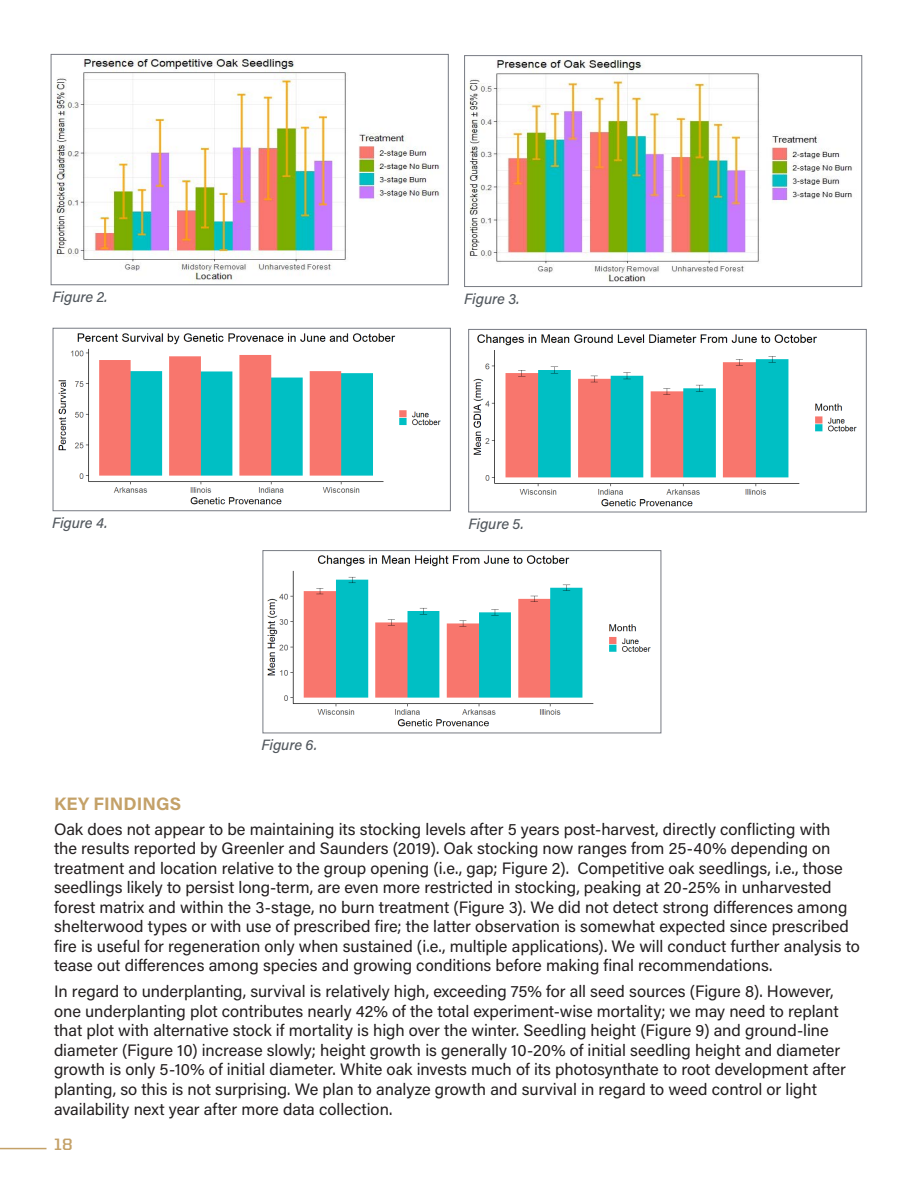
<style>
.page{position:relative;width:918px;height:1188px;background:#fff}
.page>*{position:absolute;margin:0;border:0;box-sizing:border-box;transform-origin:0 0}
.t1{font:700 18px "Acumin Pro";letter-spacing:.005em;color:#c4a168}
.t2{font:16.5px/19.5px "Acumin Pro";letter-spacing:-.005em;color:#231f20}
.t3{font:700 16.5px "United Sans Reg";color:#c4a168}
.t4{font:italic 500 14.85px "Acumin Pro";letter-spacing:-.01em;color:#52585e}
</style>
<div class="page">
<hr style="left:0;top:1148px;width:46px;height:1px;background:#c4a168">
<img style="left:58px;top:333px;width:383px;height:172px">
<div style="left:53px;top:328px;width:398px;height:183px;border:1px solid #777b83"></div>
<img style="left:473px;top:334px;width:384px;height:173px">
<div style="left:468px;top:329px;width:399px;height:183px;border:1px solid #777b83"></div>
<img style="left:267px;top:555px;width:384px;height:172px">
<div style="left:263px;top:550px;width:398px;height:183px;border:1px solid #777b83"></div>
<img style="left:56px;top:56px;width:384px;height:225px">
<div style="left:51px;top:54px;width:398px;height:231px;border:1px solid #777b83"></div>
<img style="left:469px;top:59px;width:383px;height:223px">
<div style="left:464px;top:55px;width:398px;height:232px;border:1px solid #777b83"></div>
<p class="t4" style="left:53px;top:287px;width:57px">Figure 2.</p>
<p class="t4" style="left:464px;top:289px;width:57px">Figure 3.</p>
<p class="t4" style="left:52px;top:512px;width:57px">Figure 4.</p>
<p class="t4" style="left:468px;top:514px;width:57px">Figure 5.</p>
<p class="t4" style="left:261px;top:735px;width:57px">Figure 6.</p>
<p class="t1" style="left:54px;top:791px;width:129px">KEY FINDINGS</p>
<p class="t2" style="left:54px;top:818px;width:807px">Oak does not appear to be maintaining its stocking levels after 5 years post-harvest, directly conflicting with<br>the results reported by Greenler and Saunders (2019). Oak stocking now ranges from 25-40% depending on treatment and location relative to the group opening (i.e., gap; Figure 2). Competitive oak seedlings, i.e., those seedlings likely to persist long-term, are even more restricted in stocking, peaking at 20-25% in unharvested forest matrix and within the 3-stage, no burn treatment (Figure 3). We did not detect strong differences among shelterwood types or with use of prescribed fire; the latter observation is somewhat expected since prescribed fire is useful for regeneration only when sustained (i.e., multiple applications). We will conduct further analysis to tease out differences among species and growing conditions before making final recommendations.</p>
<p class="t2" style="left:54px;top:981px;width:794px">In regard to underplanting, survival is relatively high, exceeding 75% for all seed sources (Figure 8). However, one underplanting plot contributes nearly 42% of the total experiment-wise mortality; we may need to replant that plot with alternative stock if mortality is high over the winter. Seedling height (Figure 9) and ground-line diameter (Figure 10) increase slowly; height growth is generally 10-20% of initial seedling height and diameter growth is only 5-10% of initial diameter. White oak invests much of its photosynthate to root development after planting, so this is not surprising. We plan to analyze growth and survival in regard to weed control or light availability next year after more data collection.</p>
<p class="t3" style="left:54px;top:1135px;width:20px">18</p>
</div>
